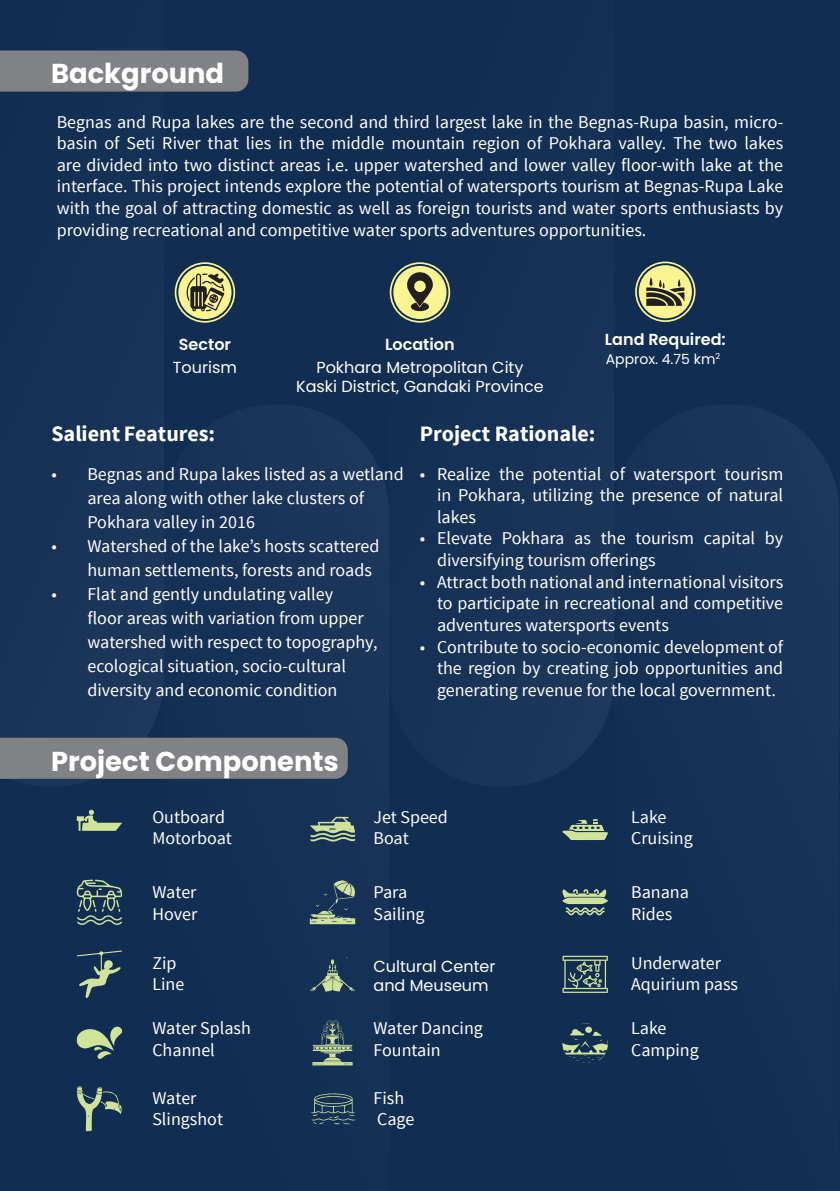
<style>
.page{position:relative;width:840px;height:1191px;background:#fff}
.page>*{position:absolute;margin:0;border:0;box-sizing:border-box;transform-origin:0 0}
.t1{font:700 27.4px "Poppins";color:#fff}
.t2{font:700 22px "Source Sans Pro";color:#fff}
.t3{font:18px/21.6px "Source Sans Pro";color:#fff}
.t4{font:16px/19.2px "Poppins";color:#fff}
.t5{font:600 16px "Poppins";color:#fff}
.t6{font:14px "Poppins";color:#fff}
</style>
<div class="page">
<img style="left:839px;top:0;width:1px;height:1191px">
<div style="left:0;top:0;width:839px;height:1191px;background:#112d52"></div>
<div style="left:53px;top:514px;width:111px;height:272px;background:#1b3659"></div>
<svg style="left:392px;top:262px;width:222px;height:524px"></svg>
<svg style="left:277px;top:405px;width:112px;height:720px"></svg>
<svg style="left:728px;top:405px;width:110px;height:272px;fill:#1b3659"></svg>
<div style="left:0;top:50px;width:248px;height:42px;background:#808285"></div>
<div style="left:0;top:737px;width:347px;height:42px;background:#808285"></div>
<div style="left:393px;top:266px;width:53px;height:53px;background:#faf491;border-radius:50%"></div>
<div style="left:389px;top:262px;width:61px;height:61px;border:2px solid #faf491;border-radius:50%"></div>
<svg style="left:407px;top:272px;width:26px;height:39px"></svg>
<svg style="left:839px;top:939px;width:1px;height:41px"></svg>
<div style="left:178px;top:266px;width:53px;height:53px;background:#faf491;border-radius:50%"></div>
<div style="left:175px;top:262px;width:60px;height:61px;border:2px solid #faf491;border-radius:50%"></div>
<svg style="left:185px;top:273px;width:39px;height:38px"></svg>
<svg style="left:309px;top:1093px;width:46px;height:31px"></svg>
<svg style="left:309px;top:957px;width:46px;height:35px"></svg>
<svg style="left:309px;top:817px;width:46px;height:24px"></svg>
<svg style="left:562px;top:1023px;width:46px;height:40px"></svg>
<svg style="left:562px;top:819px;width:46px;height:21px"></svg>
<svg style="left:309px;top:880px;width:46px;height:44px"></svg>
<svg style="left:562px;top:955px;width:45px;height:38px"></svg>
<svg style="left:312px;top:1019px;width:40px;height:46px"></svg>
<svg style="left:77px;top:879px;width:45px;height:46px"></svg>
<svg style="left:77px;top:1086px;width:45px;height:45px"></svg>
<svg style="left:76px;top:1026px;width:46px;height:33px"></svg>
<svg style="left:77px;top:950px;width:45px;height:48px"></svg>
<div style="left:638px;top:265px;width:53px;height:53px;background:#faf491;border-radius:50%"></div>
<div style="left:634px;top:261px;width:61px;height:61px;border:2px solid #faf491;border-radius:50%"></div>
<svg style="left:646px;top:277px;width:38px;height:29px"></svg>
<svg style="left:77px;top:809px;width:45px;height:22px"></svg>
<svg style="left:562px;top:889px;width:45px;height:26px"></svg>
<p class="t1" style="left:51px;top:58px;width:174px">Background</p>
<p class="t3" style="left:57px;top:111px;width:727px;text-align:justify">Begnas and Rupa lakes are the second and third largest lake in the Begnas-Rupa basin, micro&shy;basin of Seti River that lies in the middle mountain region of Pokhara valley. The two lakes are divided into two distinct areas i.e. upper watershed and lower valley floor-with lake at the interface. This project intends explore the potential of watersports tourism at Begnas-Rupa Lake with the goal of attracting domestic as well as foreign tourists and water sports enthusiasts by providing recreational and competitive water sports adventures opportunities.</p>
<p class="t5" style="left:179px;top:335px;width:54px">Sector</p>
<p class="t4" style="left:173px;top:357px;width:65px">Tourism</p>
<p class="t5" style="left:385px;top:335px;width:71px">Location</p>
<p class="t4" style="left:316px;top:357px;width:208px">Pokhara Metropolitan City</p>
<p class="t4" style="left:296px;top:377px;width:249px">Kaski District, Gandaki Province</p>
<p class="t5" style="left:604px;top:330px;width:122px">Land Required:</p>
<p class="t6" style="left:605px;top:351px;width:116px">Approx. 4.75 km<sup>2</sup></p>
<p class="t2" style="left:51px;top:419px;width:165px">Salient Features:</p>
<p class="t2" style="left:420px;top:419px;width:177px">Project Rationale:</p>
<p class="t3" style="left:87px;top:462px;width:318px;line-height:24px;text-indent:-36px">• Begnas and Rupa lakes listed as a wetland area along with other lake clusters of<br>Pokhara valley in 2016</p>
<p class="t3" style="left:87px;top:534px;width:293px;line-height:24px;text-indent:-36px">• Watershed of the lake’s hosts scattered human settlements, forests and roads</p>
<p class="t3" style="left:87px;top:582px;width:291px;line-height:24px;text-indent:-36px">• Flat and gently undulating valley<br>floor areas with variation from upper watershed with respect to topography, ecological situation, socio-cultural diversity and economic condition</p>
<p class="t3" style="left:437px;top:463px;width:347px;text-align:justify;text-indent:-17px">• Realize the potential of watersport tourism in Pokhara, utilizing the presence of natural lakes</p>
<p class="t3" style="left:437px;top:528px;width:347px;text-indent:-17px">• Elevate Pokhara as the tourism capital by diversifying tourism offerings</p>
<p class="t3" style="left:437px;top:571px;width:347px;text-align:justify;text-indent:-17px">• Attract both national and international visitors to participate in recreational and competitive adventures watersports events</p>
<p class="t3" style="left:437px;top:636px;width:347px;text-align:justify;text-indent:-17px">• Contribute to socio-economic development of the region by creating job opportunities and generating revenue for the local government.</p>
<p class="t1" style="left:51px;top:745px;width:289px">Project Components</p>
<p class="t3" style="left:152px;top:806px;width:81px">Outboard<br>Motorboat</p>
<p class="t3" style="left:373px;top:806px;width:76px">Jet Speed<br>Boat</p>
<p class="t3" style="left:152px;top:881px;width:46px">Water</p>
<p class="t3" style="left:152px;top:903px;width:46px">Hover</p>
<p class="t3" style="left:373px;top:881px;width:35px">Para</p>
<p class="t3" style="left:373px;top:903px;width:53px">Sailing</p>
<p class="t3" style="left:152px;top:952px;width:26px">Zip</p>
<p class="t3" style="left:152px;top:974px;width:33px">Line</p>
<p class="t4" style="left:373px;top:957px;width:123px">Cultural Center and Meuseum</p>
<p class="t3" style="left:152px;top:1017px;width:100px">Water Splash<br>Channel</p>
<p class="t3" style="left:152px;top:1087px;width:46px">Water</p>
<p class="t3" style="left:152px;top:1108px;width:72px">Slingshot</p>
<p class="t3" style="left:373px;top:1017px;width:111px">Water Dancing<br>Fountain</p>
<p class="t3" style="left:373px;top:1087px;width:32px">Fish</p>
<p class="t3" style="left:377px;top:1108px;width:39px">Cage</p>
<p class="t3" style="left:630px;top:806px;width:63px">Lake<br>Cruising</p>
<p class="t3" style="left:630px;top:881px;width:59px">Banana</p>
<p class="t3" style="left:630px;top:903px;width:43px">Rides</p>
<p class="t3" style="left:630px;top:952px;width:108px">Underwater<br>Aquirium pass</p>
<p class="t3" style="left:630px;top:1017px;width:37px">Lake</p>
<p class="t3" style="left:630px;top:1039px;width:69px">Camping</p>
</div>
